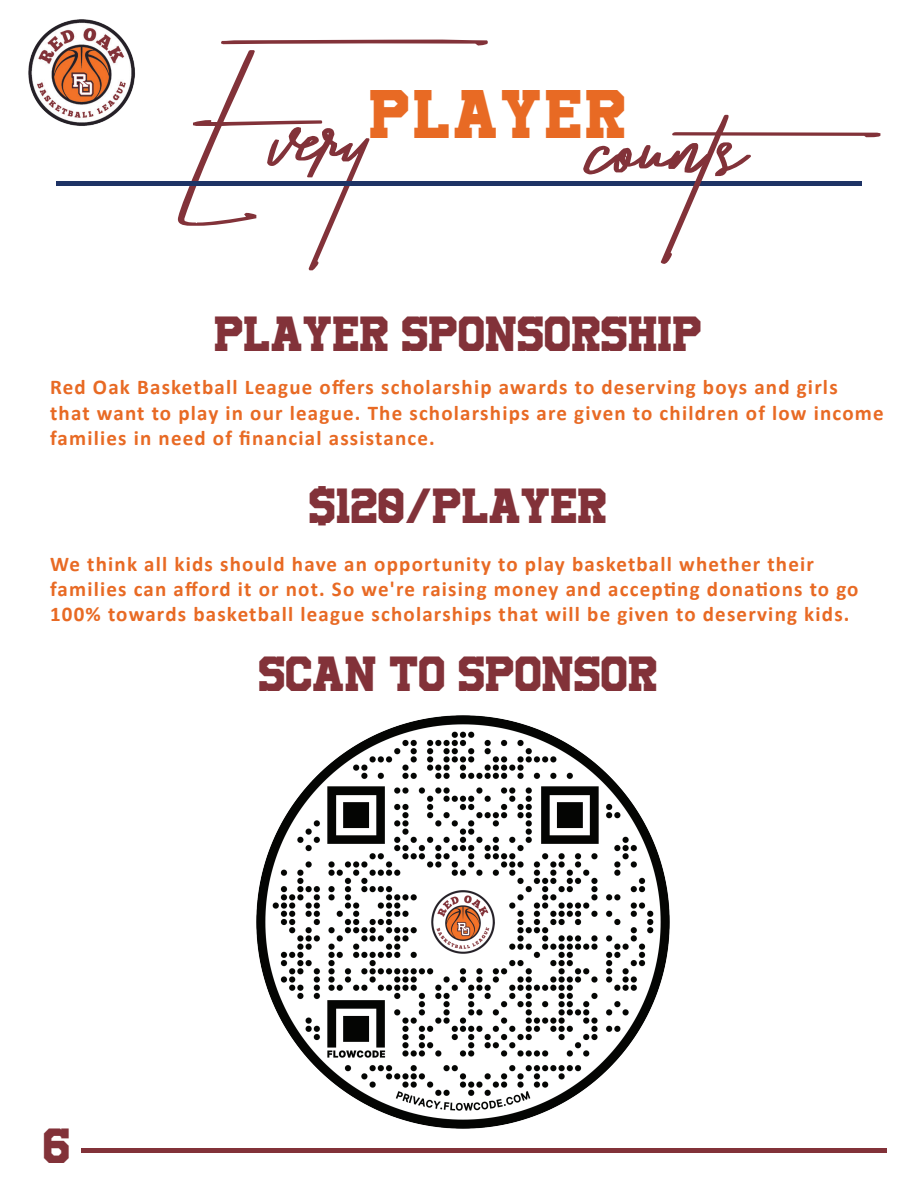
<style>
.page{position:relative;width:918px;height:1188px;background:#fff}
.page>*{position:absolute;margin:0;border:0;box-sizing:border-box;transform-origin:0 0}
.t1{font:184.5px "Takenby Vultures Demo";color:#823239}
.t2{font:48px "University";letter-spacing:.055em;color:#e86a24}
.t3{font:34.5px "University";color:#823239}
.t4{font:700 21px/25.2px "Calibri";letter-spacing:.055em;color:#e86a24}
</style>
<div class="page">
<hr style="left:82px;top:1148px;width:805px;height:4px;background:#823239">
<hr style="left:56px;top:181px;width:806px;height:4px;background:#1e3365">
<img style="left:28px;top:19px;width:107px;height:107px">
<img style="left:256px;top:715px;width:414px;height:414px">
<p class="t1" style="left:209px;top:9px;width:311px">Every</p>
<p class="t2" style="left:371px;top:80px;width:259px">PLAYER</p>
<p class="t1" style="left:591px;top:19px;width:337px">counts</p>
<p class="t3" style="left:215px;top:309px;width:489px">PLAYER SPONSORSHIP</p>
<p class="t4" style="left:50px;top:374px;width:835px">Red Oak Basketball League offers scholarship awards to deserving boys and girls<br>that want to play in our league. The scholarships are given to children of low income families in need of financial assistance.</p>
<p class="t3" style="left:310px;top:481px;width:300px">$120/PLAYER</p>
<p class="t4" style="left:50px;top:550px;width:810px">We think all kids should have an opportunity to play basketball whether their families can afford it or not. So we're raising money and accepting donations to go<br>100% towards basketball league scholarships that will be given to deserving kids.</p>
<p class="t3" style="left:44px;top:1121px;width:29px">6</p>
<p class="t3" style="left:259px;top:649px;width:401px">SCAN TO SPONSOR</p>
</div>
